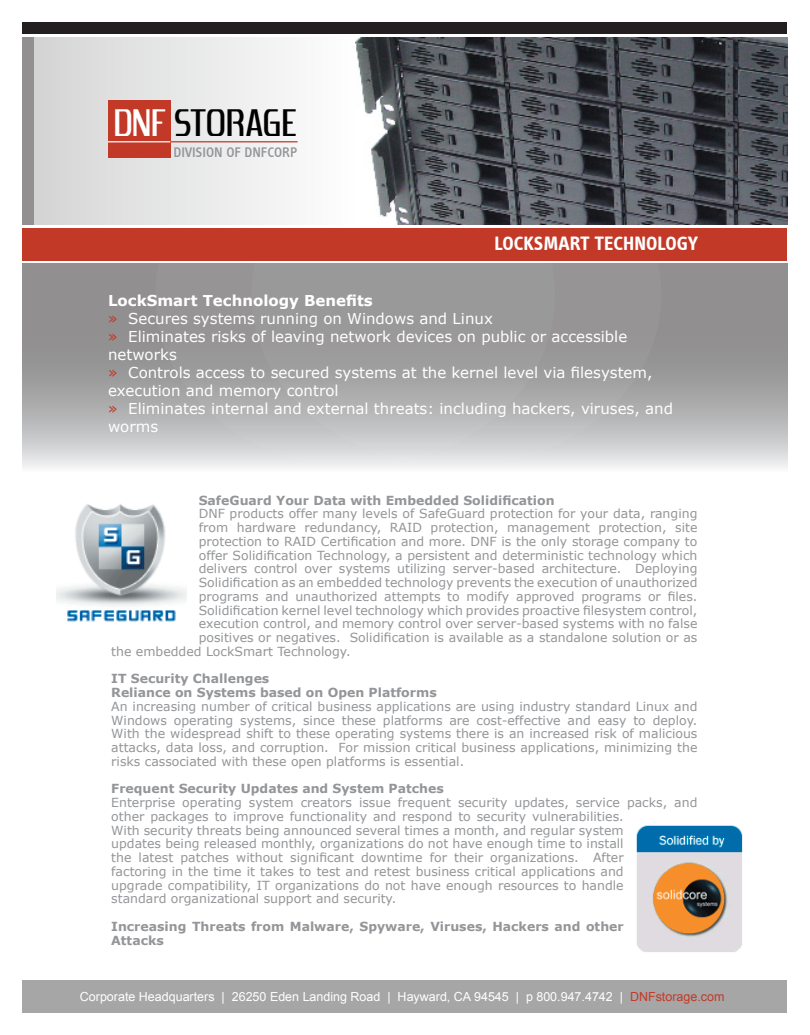
<style>
.page{position:relative;width:810px;height:1035px;background:#fff}
.page>*{position:absolute;margin:0;border:0;box-sizing:border-box;transform-origin:0 0}
.t1{font:46.25px "Zrnic";color:#000}
.t2{font:700 20px "Info Text";letter-spacing:-.005em;color:#fff}
.t3{font:15px/18px "Verdana";color:#fff}
.t4{font:700 15px "Verdana";color:#fff}
.t5{font:500 14.38px "Info Text";color:#939598}
.t6{font:12.5px/13.8px "Verdana";color:#939598;text-align:justify}
.t7{font:700 12.5px/13.8px "Verdana";color:#939598}
.t8{font:12.5px "Arial";color:#fff}
.s1{color:#fff}
.s2{color:#c33927}
</style>
<div class="page">
<img style="left:636px;top:825px;width:106px;height:127px">
<svg style="left:22px;top:263px;width:766px;height:205px;background:#adacad"></svg>
<svg style="left:155px;top:123px;width:400px;height:344px;background:#aba9aa"></svg>
<svg style="left:251px;top:123px;width:410px;height:344px;background:#a7a6a6"></svg>
<div style="left:22px;top:22px;width:766px;height:12px;background:#231f20"></div>
<div style="left:34px;top:37px;width:322px;height:188px;background:linear-gradient(to right,#d5d5d5,#fefefe)"></div>
<div style="left:22px;top:37px;width:13px;height:188px;background:#918f8f"></div>
<div style="left:108px;top:100px;width:63px;height:58px;background:#c33927"></div>
<hr style="left:108px;top:141px;width:62px;height:1px;background:#fff">
<hr style="left:171px;top:141px;width:127px;height:1px;background:#c33927">
<div style="left:22px;top:228px;width:766px;height:32px;background:#c33927"></div>
<img style="left:356px;top:38px;width:432px;height:187px">
<div style="left:23px;top:980px;width:765px;height:32px;background:#a7a6a6"></div>
<img style="left:56px;top:504px;width:130px;height:118px">
<p class="t1" style="left:114px;top:99px;width:186px"><span class="s1">DNF</span> STORAGE</p>
<p class="t5" style="left:173px;top:144px;width:126px">DIVISION OF DNFCORP</p>
<p class="t2" style="left:494px;top:232px;width:205px">LOCKSMART TECHNOLOGY</p>
<p class="t4" style="left:108px;top:291px;width:266px">LockSmart Technology Benefits</p>
<p class="t3" style="left:108px;top:309px;width:386px"><span class="s2">»</span> Secures systems running on Windows and Linux</p>
<p class="t3" style="left:108px;top:327px;width:521px"><span class="s2">»</span> Eliminates risks of leaving network devices on public or accessible networks</p>
<p class="t3" style="left:108px;top:363px;width:546px"><span class="s2">»</span> Controls access to secured systems at the kernel level via filesystem, execution and memory control</p>
<p class="t3" style="left:108px;top:399px;width:567px"><span class="s2">»</span> Eliminates internal and external threats: including hackers, viruses, and worms</p>
<p class="t7" style="left:199px;top:493px;width:357px">SafeGuard Your Data with Embedded Solidification</p>
<p class="t6" style="left:199px;top:506px;width:500px">DNF products offer many levels of SafeGuard protection for your data, ranging</p>
<p class="t6" style="left:199px;top:520px;width:500px">from hardware redundancy, RAID protection, management protection, site</p>
<p class="t6" style="left:199px;top:534px;width:500px">protection to RAID Certification and more. DNF is the only storage company to</p>
<p class="t6" style="left:199px;top:548px;width:500px">offer Solidification Technology, a persistent and deterministic technology which</p>
<p class="t6" style="left:199px;top:561px;width:500px">delivers control over systems utilizing server-based architecture. Deploying</p>
<p class="t6" style="left:199px;top:575px;width:500px">Solidification as an embedded technology prevents the execution of unauthorized</p>
<p class="t6" style="left:199px;top:589px;width:500px">programs and unauthorized attempts to modify approved programs or files.</p>
<p class="t6" style="left:199px;top:603px;width:500px">Solidification kernel level technology which provides proactive filesystem control,</p>
<p class="t6" style="left:199px;top:616px;width:500px">execution control, and memory control over server-based systems with no false</p>
<p class="t6" style="left:199px;top:630px;width:500px">positives or negatives. Solidification is available as a standalone solution or as</p>
<p class="t6" style="left:111px;top:644px;width:241px">the embedded LockSmart Technology.</p>
<p class="t7" style="left:111px;top:671px;width:160px">IT Security Challenges</p>
<p class="t7" style="left:111px;top:685px;width:327px">Reliance on Systems based on Open Platforms</p>
<p class="t6" style="left:111px;top:699px;width:588px">An increasing number of critical business applications are using industry standard Linux and Windows operating systems, since these platforms are cost-effective and easy to deploy.<br>With the widespread shift to these operating systems there is an increased risk of malicious attacks, data loss, and corruption. For mission critical business applications, minimizing the risks cassociated with these open platforms is essential.</p>
<p class="t7" style="left:111px;top:781px;width:334px">Frequent Security Updates and System Patches</p>
<p class="t6" style="left:111px;top:795px;width:588px;text-align:left">Enterprise operating system creators issue frequent security updates, service packs, and other packages to improve functionality and respond to security vulnerabilities.<br>With security threats being announced several times a month, and regular system<br>updates being released monthly, organizations do not have enough time to install<br>the latest patches without significant downtime for their organizations. After<br>factoring in the time it takes to test and retest business critical applications and<br>upgrade compatibility, IT organizations do not have enough resources to handle<br>standard organizational support and security.</p>
<p class="t7" style="left:111px;top:919px;width:514px">Increasing Threats from Malware, Spyware, Viruses, Hackers and other<br>Attacks</p>
<p class="t8" style="left:80px;top:989px;width:646px">Corporate Headquarters | 26250 Eden Landing Road | Hayward, CA 94545 | p 800.947.4742 | <span class="s2">DNFstorage.com</span></p>
</div>
